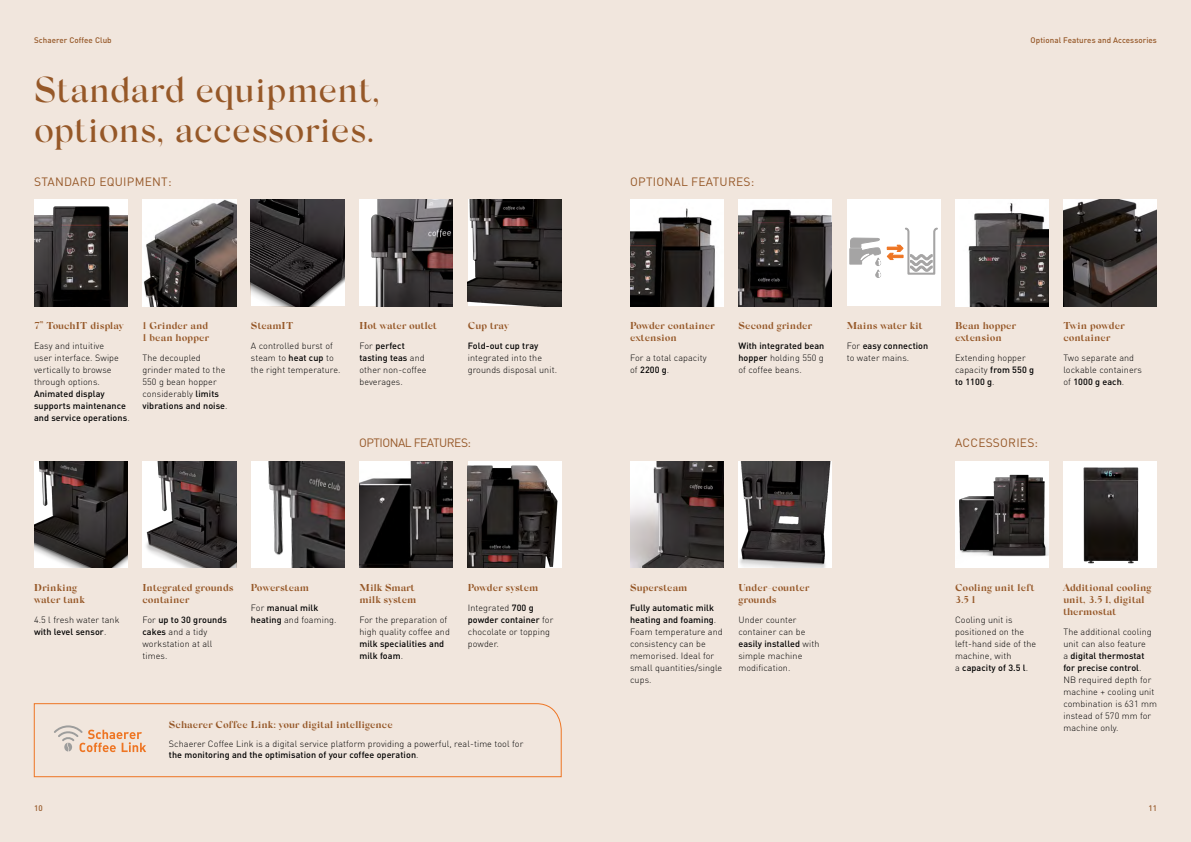
<style>
.page{position:relative;width:1191px;height:842px;background:#f1e6dd}
.page>*{position:absolute;margin:0;border:0;box-sizing:border-box;transform-origin:0 0}
.t1{font:500 36px/40px "Silk Serif";letter-spacing:.01em;color:#965828}
.t2{font:12px "DIN Pro";letter-spacing:.02em;color:#965828}
.t3{font:12px "DIN Pro";letter-spacing:-.04em;color:#965828}
.t4{font:700 10px/12px "Silk Serif";letter-spacing:.01em;color:#965828}
.t5{font:300 9px/12px "DIN Pro";letter-spacing:.01em;color:#000}
.t6{font:500 9px/12px "DIN Pro";letter-spacing:.01em;color:#000}
.t7{font:500 8px "DIN Pro";letter-spacing:.01em;color:#965828}
.s1{font-weight:300}
.s2{font-weight:500}
</style>
<div class="page">
<svg style="left:34px;top:703px;width:528px;height:74px"></svg>
<div style="left:1063px;top:461px;width:93px;height:106px;background:#fff"></div>
<img style="left:1083px;top:467px;width:55px;height:96px">
<img style="left:468px;top:461px;width:93px;height:107px">
<img style="left:34px;top:200px;width:94px;height:106px">
<img style="left:142px;top:200px;width:94px;height:106px">
<img style="left:251px;top:200px;width:93px;height:106px">
<img style="left:359px;top:200px;width:94px;height:106px">
<img style="left:468px;top:200px;width:93px;height:106px">
<img style="left:142px;top:461px;width:94px;height:107px">
<img style="left:34px;top:461px;width:94px;height:107px">
<img style="left:359px;top:461px;width:94px;height:107px">
<img style="left:630px;top:200px;width:93px;height:106px">
<img style="left:251px;top:461px;width:93px;height:107px">
<img style="left:630px;top:461px;width:93px;height:107px">
<img style="left:738px;top:461px;width:94px;height:107px">
<div style="left:955px;top:461px;width:93px;height:107px;background:#fff"></div>
<img style="left:959px;top:474px;width:89px;height:83px">
<img style="left:738px;top:200px;width:94px;height:106px">
<img style="left:955px;top:200px;width:93px;height:106px">
<img style="left:1063px;top:200px;width:94px;height:106px">
<div style="left:846px;top:200px;width:94px;height:106px;background:#fff"></div>
<svg style="left:849px;top:238px;width:32px;height:40px"></svg>
<svg style="left:887px;top:228px;width:50px;height:46px"></svg>
<p class="t7" style="left:34px;top:35px;width:79px">Schaerer Coffee Club</p>
<h1 class="t1" style="left:34px;top:70px;width:347px">Standard equipment, options, accessories.</h1>
<h2 class="t2" style="left:34px;top:173px;width:139px">STANDARD EQUIPMENT:</h2>
<p class="t4" style="left:34px;top:320px;width:91px">7” TouchIT display</p>
<p class="t5" style="left:34px;top:340px;width:86px">Easy and intuitive user interface. Swipe vertically to browse through options.</p>
<p class="t6" style="left:34px;top:388px;width:97px">Animated display supports maintenance and service operations<span class="s1">.</span></p>
<p class="t4" style="left:142px;top:320px;width:68px">1 Grinder and<br>1 bean hopper</p>
<p class="t5" style="left:142px;top:352px;width:87px">The decoupled grinder mated to the<br>550 g bean hopper considerably <span class="s2">limits vibrations and noise</span>.</p>
<p class="t4" style="left:251px;top:320px;width:44px">SteamIT</p>
<p class="t5" style="left:251px;top:340px;width:91px">A controlled burst of steam to <span class="s2">heat cup</span> to the right temperature.</p>
<p class="t4" style="left:359px;top:320px;width:79px">Hot water outlet</p>
<p class="t5" style="left:359px;top:340px;width:69px">For <span class="s2">perfect tasting teas</span> and other non-coffee beverages.</p>
<p class="t4" style="left:468px;top:320px;width:42px">Cup tray</p>
<p class="t6" style="left:468px;top:340px;width:72px">Fold-out cup tray</p>
<p class="t5" style="left:468px;top:352px;width:91px">integrated into the grounds disposal unit.</p>
<h2 class="t3" style="left:359px;top:435px;width:113px">OPTIONAL FEATURES:</h2>
<p class="t4" style="left:34px;top:581px;width:52px">Drinking water tank</p>
<p class="t5" style="left:34px;top:613px;width:87px">4.5 l fresh water tank <span class="s2">with level sensor</span>.</p>
<p class="t4" style="left:142px;top:581px;width:93px">Integrated grounds container</p>
<p class="t5" style="left:142px;top:613px;width:86px">For <span class="s2">up to 30 grounds cakes</span> and a tidy workstation at all times.</p>
<p class="t4" style="left:251px;top:581px;width:59px">Powersteam</p>
<p class="t6" style="left:251px;top:601px;width:87px"><span class="s1">For</span> manual milk heating <span class="s1">and foaming.</span></p>
<p class="t4" style="left:359px;top:581px;width:58px">Milk Smart milk system</p>
<p class="t5" style="left:359px;top:613px;width:92px">For the preparation of high quality coffee and</p>
<p class="t6" style="left:359px;top:637px;width:86px">milk specialities and milk foam<span class="s1">.</span></p>
<p class="t4" style="left:468px;top:581px;width:72px">Powder system</p>
<p class="t5" style="left:468px;top:601px;width:87px">Integrated <span class="s2">700 g powder container</span> for chocolate or topping powder.</p>
<p class="t7" style="left:34px;top:803px;width:10px">10</p>
<p class="t4" style="left:169px;top:719px;width:225px">Schaerer Coffee Link: your digital intelligence</p>
<p class="t5" style="left:169px;top:738px;width:356px;line-height:11px">Schaerer Coffee Link is a digital service platform providing a powerful, real-time tool for <span class="s2">the monitoring and the optimisation of your coffee operation</span>.</p>
<h2 class="t2" style="left:630px;top:173px;width:126px">OPTIONAL FEATURES:</h2>
<p class="t7" style="left:1030px;top:35px;width:128px">Optional Features and Accessories</p>
<p class="t4" style="left:630px;top:320px;width:86px">Powder container extension</p>
<p class="t5" style="left:630px;top:352px;width:78px">For a total capacity of <span class="s2">2200 g</span>.</p>
<p class="t4" style="left:738px;top:320px;width:75px">Second grinder</p>
<p class="t5" style="left:738px;top:340px;width:87px;text-align:justify"><span class="s2">With integrated bean hopper</span> holding 550 g of coffee beans.</p>
<p class="t4" style="left:846px;top:320px;width:78px">Mains water kit</p>
<p class="t5" style="left:846px;top:340px;width:83px">For <span class="s2">easy connection </span>to water mains.</p>
<p class="t4" style="left:955px;top:320px;width:63px">Bean hopper extension</p>
<p class="t5" style="left:955px;top:352px;width:81px">Extending hopper capacity <span class="s2">from 550 g to 1100 g</span>.</p>
<h2 class="t2" style="left:955px;top:435px;width:85px">ACCESSORIES:</h2>
<p class="t4" style="left:1063px;top:320px;width:63px">Twin powder container</p>
<p class="t5" style="left:1063px;top:352px;width:80px">Two separate and lockable containers of <span class="s2">1000 g each</span>.</p>
<p class="t4" style="left:630px;top:581px;width:59px">Supersteam</p>
<p class="t5" style="left:630px;top:601px;width:94px"><span class="s2">Fully automatic milk heating and foaming</span>.<br>Foam temperature and consistency can be memorised. Ideal for small quantities/single cups.</p>
<p class="t4" style="left:738px;top:581px;width:72px">Under-counter grounds</p>
<p class="t5" style="left:738px;top:613px;width:82px">Under counter container can be <span class="s2">easily installed</span> with simple machine modification.</p>
<p class="t4" style="left:955px;top:581px;width:81px">Cooling unit left<br>3.5 l</p>
<p class="t5" style="left:955px;top:613px;width:83px">Cooling unit is positioned on the left-hand side of the machine, with<br>a <span class="s2">capacity of 3.5 l</span>.</p>
<p class="t4" style="left:1063px;top:581px;width:89px">Additional cooling unit, 3.5 l, digital thermostat</p>
<p class="t5" style="left:1063px;top:625px;width:95px">The additional cooling unit can also feature<br>a <span class="s2">digital thermostat for precise control</span>.<br>NB required depth for machine + cooling unit combination is 631 mm instead of 570 mm for machine only.</p>
<p class="t7" style="left:1148px;top:803px;width:10px">11</p>
</div>
